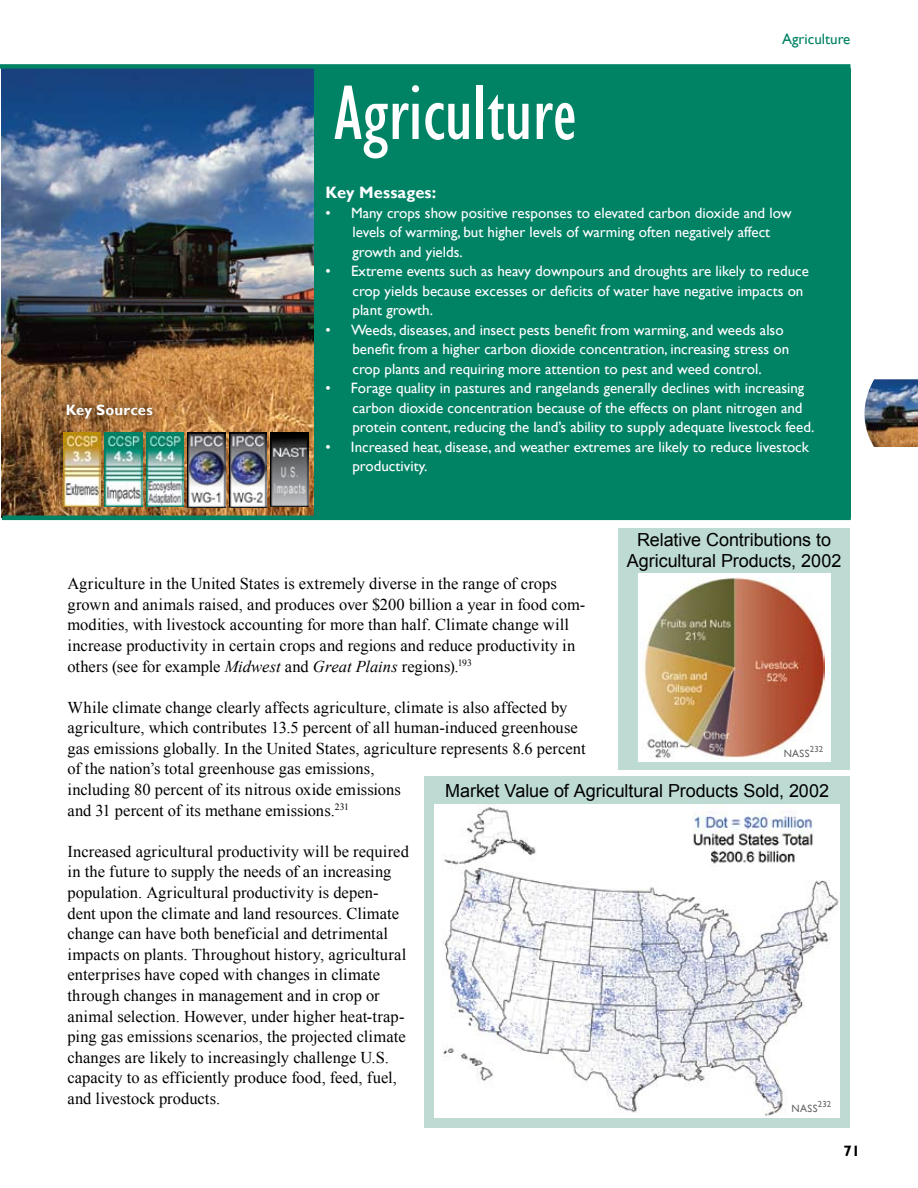
<style>
.page{position:relative;width:918px;height:1188px;background:#fff}
.page>*{position:absolute;margin:0;border:0;box-sizing:border-box;transform-origin:0 0}
.t1{font:condensed 79.5px "Gill Sans";color:#fff}
.t2{font:18px/21.6px "Arial";letter-spacing:-.005em;color:#000;text-align:center}
.t3{font:16.5px/20.5px "Times New Roman";color:#000}
.t4{font:700 16.5px "Gill Sans";letter-spacing:.01em;color:#fff}
.t5{font:15px/19.5px "Gill Sans";color:#fff}
.t6{font:15px "Gill Sans";color:#008265}
.t7{font:700 15px "Gill Sans";letter-spacing:.005em;color:#fff}
.t8{font:700 15px "Gill Sans";color:#000}
.t9{font:10.5px "Gill Sans";letter-spacing:.035em;color:#636467}
.t10{font:8.7px "Gill Sans";letter-spacing:.015em;color:#636467}
.s1{font-style:italic}
</style>
<div class="page">
<div style="left:308px;top:68px;width:542px;height:450px;background:#008265"></div>
<img style="left:1px;top:69px;width:312px;height:449px">
<div style="left:0;top:64px;width:850px;height:5px;background:#008265"></div>
<hr style="left:3px;top:516px;width:848px;height:4px;background:#008265">
<img style="left:865px;top:379px;width:53px;height:68px">
<div style="left:619px;top:528px;width:231px;height:242px;background:#bedbd3"></div>
<div style="left:638px;top:573px;width:192px;height:189px;background:#fff"></div>
<img style="left:643px;top:577px;width:182px;height:182px">
<div style="left:424px;top:777px;width:426px;height:351px;background:#bedbd3"></div>
<img style="left:435px;top:804px;width:405px;height:314px">
<div style="left:57px;top:395px;width:134px;height:52px;background:#000;opacity:.75"></div>
<img style="left:105px;top:432px;width:37px;height:75px">
<img style="left:188px;top:432px;width:37px;height:76px">
<img style="left:63px;top:432px;width:38px;height:75px">
<img style="left:146px;top:432px;width:38px;height:75px">
<img style="left:271px;top:432px;width:37px;height:74px">
<img style="left:229px;top:432px;width:38px;height:76px">
<p class="t7" style="left:66px;top:401px;width:89px">Key Sources</p>
<p class="t6" style="left:782px;top:30px;width:70px">Agriculture</p>
<h1 class="t1" style="left:334px;top:66px;width:245px">Agriculture</h1>
<p class="t4" style="left:326px;top:183px;width:112px">Key Messages:</p>
<p class="t5" style="left:352px;top:203px;width:441px;text-indent:-27px">• Many crops show positive responses to elevated carbon dioxide and low levels of warming, but higher levels of warming often negatively affect growth and yields.</p>
<p class="t5" style="left:352px;top:262px;width:458px;text-indent:-27px">• Extreme events such as heavy downpours and droughts are likely to reduce crop yields because excesses or deficits of water have negative impacts on plant growth.</p>
<p class="t5" style="left:352px;top:320px;width:438px;text-indent:-27px">• Weeds, diseases, and insect pests benefit from warming, and weeds also benefit from a higher carbon dioxide concentration, increasing stress on crop plants and requiring more attention to pest and weed control.</p>
<p class="t5" style="left:352px;top:379px;width:463px;text-indent:-27px">• Forage quality in pastures and rangelands generally declines with increasing carbon dioxide concentration because of the effects on plant nitrogen and protein content, reducing the land’s ability to supply adequate livestock feed.</p>
<p class="t5" style="left:352px;top:437px;width:458px;text-indent:-27px">• Increased heat, disease, and weather extremes are likely to reduce livestock productivity.</p>
<p class="t2" style="left:627px;top:529px;width:216px">Relative Contributions to<br>Agricultural Products, 2002</p>
<p class="t3" style="left:68px;top:573px;width:519px">Agriculture in the United States is extremely diverse in the range of crops grown and animals raised, and produces over $200 billion a year in food com&shy;modities, with livestock accounting for more than half. Climate change will increase productivity in certain crops and regions and reduce productivity in others (see for example <span class="s1">Midwest</span> and <span class="s1">Great Plains</span> regions).<sup>193</sup></p>
<p class="t3" style="left:68px;top:697px;width:520px">While climate change clearly affects agriculture, climate is also affected by agriculture, which contributes 13.5 percent of all human-induced greenhouse gas emissions globally. In the United States, agriculture represents 8.6 percent of the nation’s total greenhouse gas emissions,<br>including 80 percent of its nitrous oxide emissions<br>and 31 percent of its methane emissions.<sup>231</sup></p>
<p class="t3" style="left:68px;top:841px;width:343px">Increased agricultural productivity will be required in the future to supply the needs of an increasing population. Agricultural productivity is depen&shy;dent upon the climate and land resources. Climate change can have both beneficial and detrimental impacts on plants. Throughout history, agricultural enterprises have coped with changes in climate through changes in management and in crop or animal selection. However, under higher heat-trap&shy;ping gas emissions scenarios, the projected climate changes are likely to increasingly challenge U.S. capacity to as efficiently produce food, feed, fuel, and livestock products.</p>
<p class="t10" style="left:810px;top:744px;width:15px">232</p>
<p class="t2" style="left:445px;top:780px;width:386px">Market Value of Agricultural Products Sold, 2002</p>
<p class="t9" style="left:784px;top:747px;width:27px">NASS</p>
<p class="t10" style="left:818px;top:1099px;width:15px">232</p>
<p class="t9" style="left:792px;top:1102px;width:27px">NASS</p>
<p class="t8" style="left:843px;top:1142px;width:18px">71</p>
</div>
